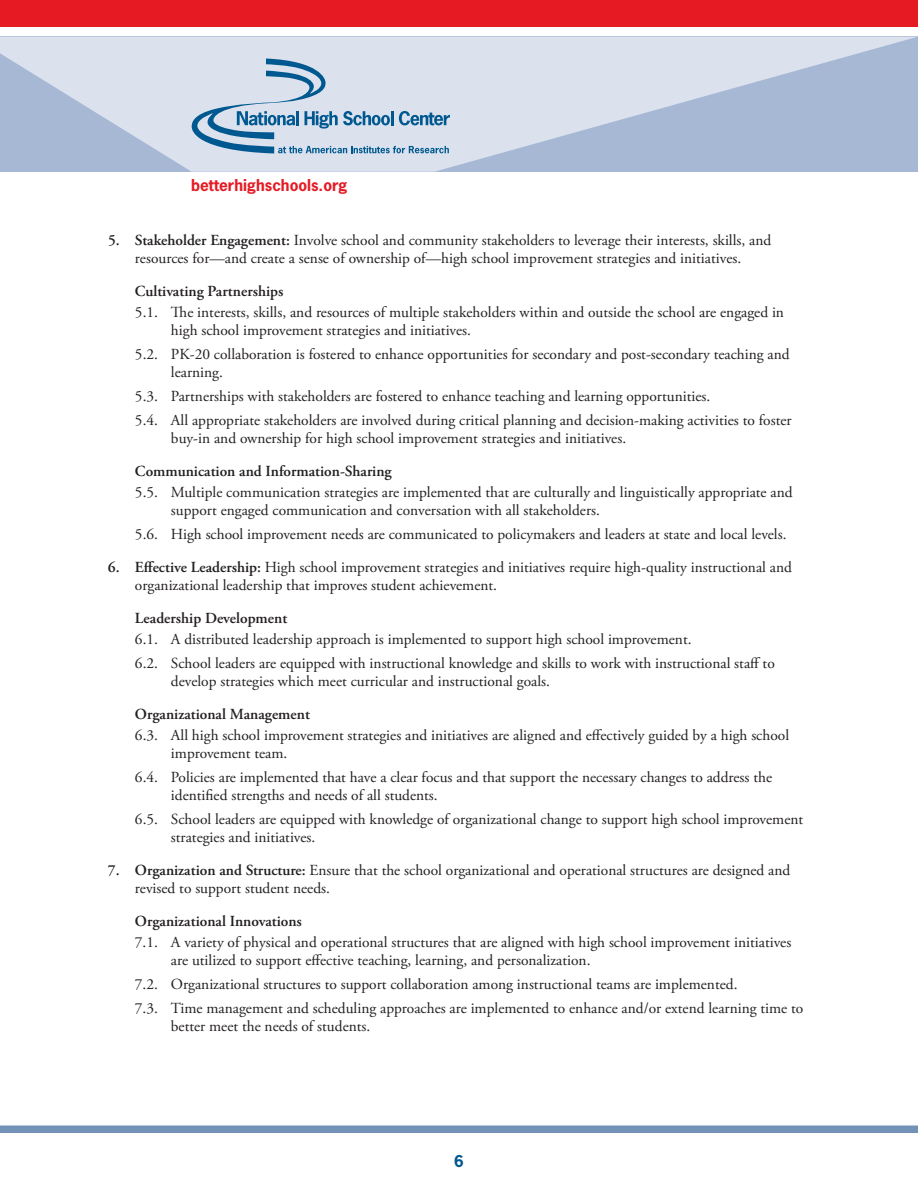
<style>
.page{position:relative;width:918px;height:1188px;background:#fff}
.page>*{position:absolute;margin:0;border:0;box-sizing:border-box;transform-origin:0 0}
.t1{font:15.3px/18px "Adobe Garamond Pro";color:#231f20}
.t2{font:600 15.3px "Adobe Garamond Pro";color:#231f20}
.t3{font:700 15.3px "News Gothic Std";color:#e51a23}
.t4{font:700 15.3px "News Gothic Std";color:#005890}
.s1{font-weight:600}
</style>
<div class="page">
<svg style="left:0;top:37px;width:918px;height:135px;background:#c3cfe2"></svg>
<div style="left:0;top:0;width:918px;height:26px;background:#e51a23"></div>
<div style="left:0;top:1125px;width:918px;height:8px;background:#7491b7"></div>
<svg style="left:192px;top:58px;width:258px;height:95px;background:#b8ccdf"></svg>
<p class="t3" style="left:191px;top:175px;width:158px">betterhighschools.org</p>
<p class="t1" style="left:108px;top:232px;width:665px;text-align:center"><span class="s1">5. Stakeholder Engagement:</span> Involve school and community stakeholders to leverage their interests, skills, and resources for—and create a sense of ownership of—high school improvement strategies and initiatives.</p>
<p class="t2" style="left:135px;top:282px;width:150px">Cultivating Partnerships</p>
<p class="t1" style="left:171px;top:304px;width:615px;text-indent:-36px">5.1. The interests, skills, and resources of multiple stakeholders within and outside the school are engaged in high school improvement strategies and initiatives.</p>
<p class="t1" style="left:171px;top:346px;width:620px;text-indent:-36px">5.2. PK-20 collaboration is fostered to enhance opportunities for secondary and post-secondary teaching and learning.</p>
<p class="t1" style="left:135px;top:385px;width:658px;line-height:24px">5.3. Partnerships with stakeholders are fostered to enhance teaching and learning opportunities.<br>5.4. All appropriate stakeholders are involved during critical planning and decision-making activities to foster</p>
<p class="t1" style="left:171px;top:430px;width:457px">buy-in and ownership for high school improvement strategies and initiatives.</p>
<p class="t2" style="left:135px;top:462px;width:258px">Communication and Information-Sharing</p>
<p class="t1" style="left:171px;top:484px;width:623px;text-indent:-36px">5.5. Multiple communication strategies are implemented that are culturally and linguistically appropriate and support engaged communication and conversation with all stakeholders.</p>
<p class="t1" style="left:135px;top:526px;width:653px">5.6. High school improvement needs are communicated to policymakers and leaders at state and local levels.</p>
<p class="t1" style="left:135px;top:559px;width:658px;text-indent:-27px"><span class="s1">6. Effective Leadership:</span> High school improvement strategies and initiatives require high-quality instructional and organizational leadership that improves student achievement.</p>
<p class="t2" style="left:135px;top:609px;width:154px">Leadership Development</p>
<p class="t1" style="left:135px;top:628px;width:641px;line-height:24px">6.1. A distributed leadership approach is implemented to support high school improvement.<br>6.2. School leaders are equipped with instructional knowledge and skills to work with instructional staff to</p>
<p class="t1" style="left:171px;top:673px;width:381px">develop strategies which meet curricular and instructional goals.</p>
<p class="t2" style="left:135px;top:705px;width:177px">Organizational Management</p>
<p class="t1" style="left:171px;top:727px;width:620px;text-indent:-36px">6.3. All high school improvement strategies and initiatives are aligned and effectively guided by a high school improvement team.</p>
<p class="t1" style="left:171px;top:769px;width:603px;text-indent:-36px">6.4. Policies are implemented that have a clear focus and that support the necessary changes to address the identified strengths and needs of all students.</p>
<p class="t1" style="left:171px;top:811px;width:634px;text-indent:-36px">6.5. School leaders are equipped with knowledge of organizational change to support high school improvement strategies and initiatives.</p>
<p class="t1" style="left:135px;top:862px;width:657px;text-indent:-27px"><span class="s1">7. Organization and Structure:</span> Ensure that the school organizational and operational structures are designed and revised to support student needs.</p>
<p class="t2" style="left:135px;top:913px;width:169px">Organizational Innovations</p>
<p class="t1" style="left:171px;top:934px;width:622px;text-indent:-36px">7.1. A variety of physical and operational structures that are aligned with high school improvement initiatives are utilized to support effective teaching, learning, and personalization.</p>
<p class="t1" style="left:135px;top:973px;width:670px;line-height:24px">7.2. Organizational structures to support collaboration among instructional teams are implemented.<br>7.3. Time management and scheduling approaches are implemented to enhance and/or extend learning time to</p>
<p class="t1" style="left:171px;top:1018px;width:201px">better meet the needs of students.</p>
<p class="t4" style="left:454px;top:1151px;width:11px">6</p>
</div>
